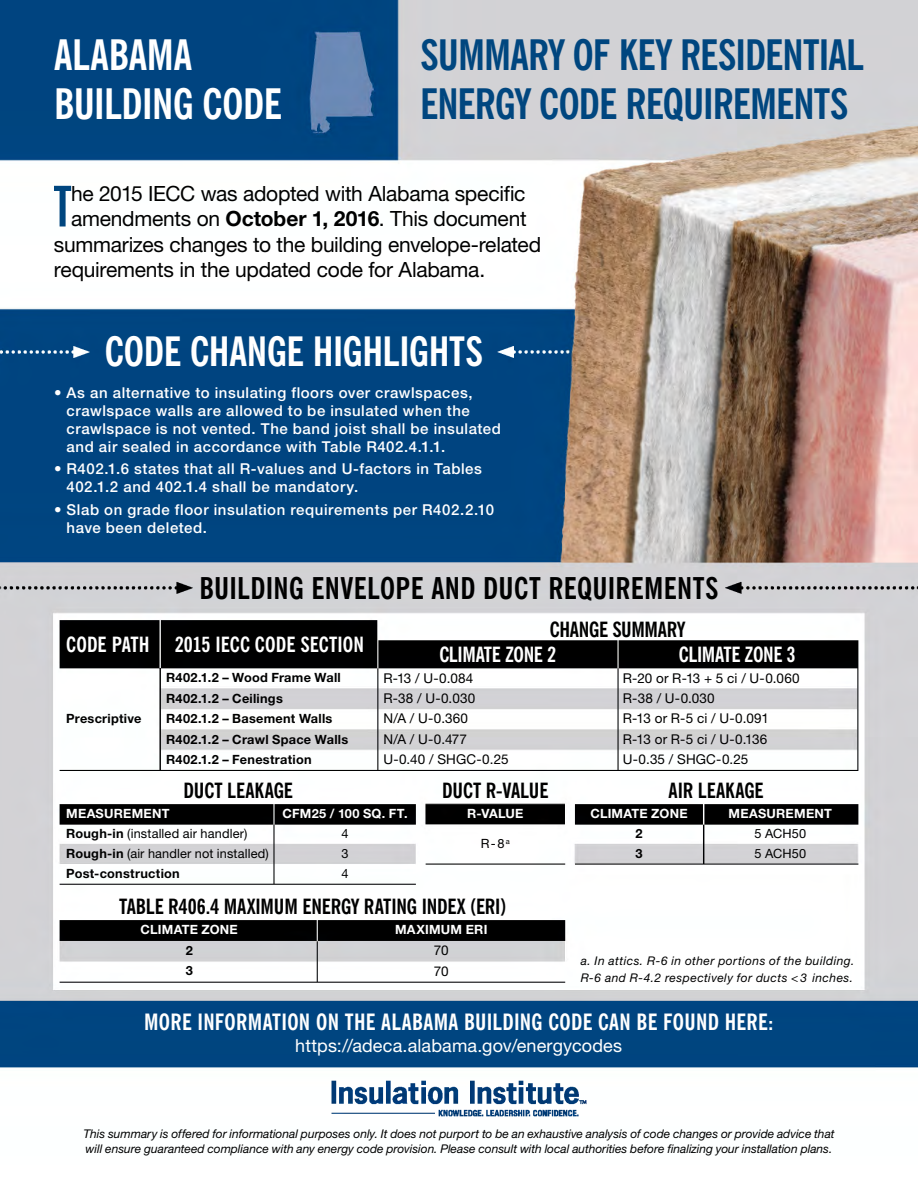
<style>
.page{position:relative;width:918px;height:1188px;background:#fff}
.page>*{position:absolute;margin:0;border:0;box-sizing:border-box;transform-origin:0 0}
.t1{font:700 extra-condensed 56.25px "News Gothic BT";color:#00467f}
.t2{font:700 condensed 42px/49.5px "News Gothic BT";letter-spacing:-.02em;color:#00467f}
.t3{font:700 condensed 42px/49.5px "News Gothic BT";letter-spacing:-.01em;color:#fff}
.t4{font:700 condensed 40.5px "News Gothic BT";letter-spacing:-.01em;color:#fff}
.t5{font:700 condensed 30px "News Gothic BT";letter-spacing:.01em;color:#000}
.t6{font:700 condensed 22.5px "News Gothic BT";letter-spacing:.015em;color:#fff}
.t7{font:21px "Helvetica Neue LT Std";letter-spacing:-.015em;color:#000}
.t8{font:700 condensed 21px "News Gothic BT";letter-spacing:-.01em;color:#000}
.t9{font:700 condensed 21px "News Gothic BT";letter-spacing:-.01em;color:#fff}
.t10{font:18px "Helvetica Neue LT Std";letter-spacing:.01em;color:#fff}
.t11{font:500 15px/18px "Helvetica Neue LT Std";letter-spacing:.035em;color:#fff}
.t12{font:13.5px "Helvetica Neue LT Std";letter-spacing:.01em;color:#000}
.t13{font:700 12.75px "Helvetica Neue LT Std";letter-spacing:.02em;color:#000}
.t14{font:12.75px "Helvetica Neue LT Std";letter-spacing:.01em;color:#000}
.t15{font:700 12.75px "Helvetica Neue LT Std";letter-spacing:.02em;color:#fff}
.t16{font:italic 12px/15px "Helvetica Neue LT Std";color:#000}
.t17{font:italic 12px/16.5px "Helvetica Neue LT Std";letter-spacing:.035em;color:#000}
.s1{font-weight:700}
</style>
<div class="page">
<img style="left:0;top:0;width:918px;height:1117px">
<h2 class="t3" style="left:54px;top:30px;width:229px">ALABAMA<br>BUILDING CODE</h2>
<h2 class="t2" style="left:420px;top:30px;width:445px">SUMMARY OF KEY RESIDENTIAL<br>ENERGY CODE REQUIREMENTS</h2>
<h1 class="t1" style="left:54px;top:172px;width:20px">T</h1>
<h3 class="t7" style="left:71px;top:181px;width:456px">he 2015 IECC was adopted with Alabama specific</h3>
<h3 class="t7" style="left:71px;top:206px;width:457px">amendments on <span class="s1">October 1, 2016</span>. This document</h3>
<h3 class="t7" style="left:54px;top:232px;width:489px">summarizes changes to the building envelope-related</h3>
<h3 class="t7" style="left:54px;top:257px;width:433px">requirements in the updated code for Alabama.</h3>
<h3 class="t4" style="left:105px;top:326px;width:380px">CODE CHANGE HIGHLIGHTS</h3>
<p class="t11" style="left:67px;top:383px;width:436px;text-indent:-13px">• As an alternative to insulating floors over crawlspaces, crawlspace walls are allowed to be insulated when the crawlspace is not vented. The band joist shall be insulated and air sealed in accordance with Table R402.4.1.1.</p>
<p class="t11" style="left:67px;top:460px;width:417px;text-indent:-13px">• R402.1.6 states that all R-values and U-factors in Tables<br>402.1.2 and 402.1.4 shall be mandatory.</p>
<p class="t11" style="left:67px;top:500px;width:429px;text-indent:-13px">• Slab on grade floor insulation requirements per R402.2.10 have been deleted.</p>
<h3 class="t5" style="left:199px;top:570px;width:521px">BUILDING ENVELOPE AND DUCT REQUIREMENTS</h3>
<h3 class="t9" style="left:66px;top:632px;width:299px">CODE PATH 2015 IECC CODE SECTION</h3>
<h3 class="t8" style="left:550px;top:616px;width:137px">CHANGE SUMMARY</h3>
<h3 class="t9" style="left:439px;top:642px;width:118px">CLIMATE ZONE 2</h3>
<h3 class="t9" style="left:679px;top:642px;width:118px">CLIMATE ZONE 3</h3>
<p class="t13" style="left:66px;top:711px;width:77px">Prescriptive</p>
<p class="t13" style="left:166px;top:670px;width:176px">R402.1.2 – Wood Frame Wall</p>
<p class="t12" style="left:383px;top:670px;width:92px">R-13 / U-0.084</p>
<p class="t12" style="left:623px;top:670px;width:178px">R-20 or R-13 + 5 ci / U-0.060</p>
<p class="t13" style="left:166px;top:690px;width:118px">R402.1.2 – Ceilings</p>
<p class="t12" style="left:383px;top:690px;width:93px">R-38 / U-0.030</p>
<p class="t12" style="left:623px;top:690px;width:93px">R-38 / U-0.030</p>
<p class="t13" style="left:166px;top:711px;width:168px">R402.1.2 – Basement Walls</p>
<p class="t12" style="left:383px;top:711px;width:86px">N/A / U-0.360</p>
<p class="t12" style="left:623px;top:711px;width:148px">R-13 or R-5 ci / U-0.091</p>
<p class="t13" style="left:166px;top:731px;width:184px">R402.1.2 – Crawl Space Walls</p>
<p class="t12" style="left:383px;top:731px;width:85px">N/A / U-0.477</p>
<p class="t12" style="left:623px;top:731px;width:146px">R-13 or R-5 ci / U-0.136</p>
<p class="t13" style="left:166px;top:752px;width:147px">R402.1.2 – Fenestration</p>
<p class="t12" style="left:383px;top:751px;width:127px">U-0.40 / SHGC-0.25</p>
<p class="t12" style="left:623px;top:751px;width:127px">U-0.35 / SHGC-0.25</p>
<h3 class="t8" style="left:184px;top:778px;width:111px">DUCT LEAKAGE</h3>
<h3 class="t8" style="left:442px;top:778px;width:108px">DUCT R-VALUE</h3>
<h3 class="t8" style="left:669px;top:778px;width:97px">AIR LEAKAGE</h3>
<p class="t15" style="left:66px;top:806px;width:105px">MEASUREMENT</p>
<p class="t15" style="left:283px;top:806px;width:127px">CFM25 / 100 SQ. FT.</p>
<p class="t15" style="left:467px;top:806px;width:58px">R-VALUE</p>
<p class="t15" style="left:590px;top:806px;width:99px">CLIMATE ZONE</p>
<p class="t15" style="left:729px;top:806px;width:105px">MEASUREMENT</p>
<p class="t14" style="left:66px;top:826px;width:183px"><span class="s1">Rough-in</span> (installed air handler)</p>
<p class="t14" style="left:341px;top:826px;width:9px">4</p>
<p class="t14" style="left:481px;top:836px;width:31px">R-8<sup>a</sup></p>
<p class="t13" style="left:635px;top:826px;width:9px">2</p>
<p class="t14" style="left:754px;top:826px;width:53px">5 ACH50</p>
<p class="t14" style="left:66px;top:846px;width:204px"><span class="s1">Rough-in</span> (air handler not installed)</p>
<p class="t14" style="left:342px;top:846px;width:9px">3</p>
<p class="t13" style="left:635px;top:846px;width:9px">3</p>
<p class="t14" style="left:754px;top:846px;width:53px">5 ACH50</p>
<p class="t13" style="left:66px;top:865px;width:115px">Post-construction</p>
<p class="t14" style="left:341px;top:866px;width:9px">4</p>
<h3 class="t8" style="left:119px;top:894px;width:389px">TABLE R406.4 MAXIMUM ENERGY RATING INDEX (ERI)</h3>
<p class="t15" style="left:141px;top:921px;width:99px">CLIMATE ZONE</p>
<p class="t15" style="left:395px;top:921px;width:94px">MAXIMUM ERI</p>
<p class="t13" style="left:186px;top:942px;width:9px">2</p>
<p class="t12" style="left:434px;top:943px;width:16px">70</p>
<p class="t13" style="left:186px;top:963px;width:9px">3</p>
<p class="t12" style="left:434px;top:963px;width:16px">70</p>
<p class="t17" style="left:581px;top:952px;width:275px">a. In attics. R-6 in other portions of the building.<br>R-6 and R-4.2 respectively for ducts &lt; 3 inches.</p>
<h3 class="t6" style="left:144px;top:1008px;width:631px">MORE INFORMATION ON THE ALABAMA BUILDING CODE CAN BE FOUND HERE:</h3>
<p class="t10" style="left:295px;top:1035px;width:328px">https://adeca.alabama.gov/energycodes</p>
<p class="t16" style="left:83px;top:1126px;width:753px">This summary is offered for informational purposes only. It does not purport to be an exhaustive analysis of code changes or provide advice that will ensure guaranteed compliance with any energy code provision. Please consult with local authorities before finalizing your installation plans.</p>
</div>
